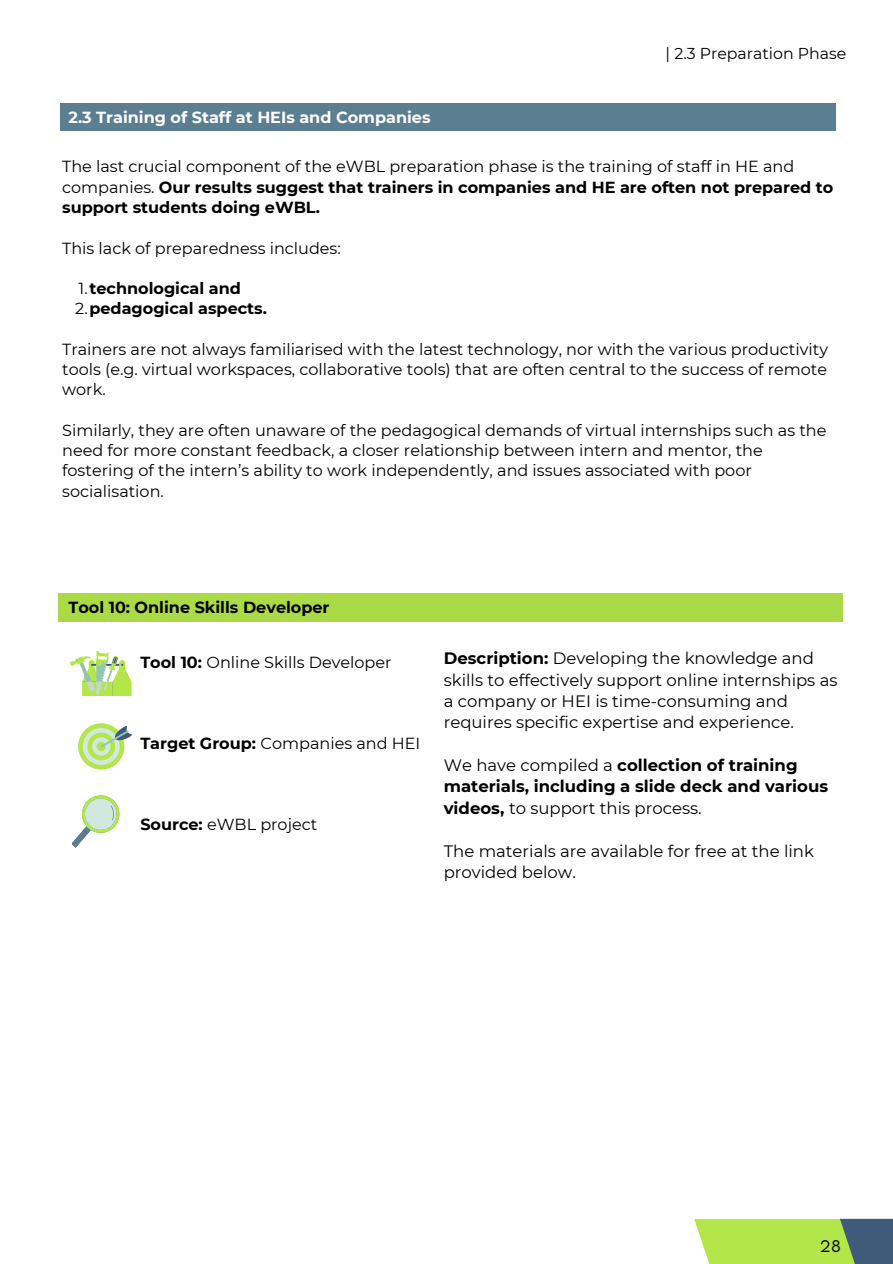
<style>
.page{position:relative;width:893px;height:1264px;background:#fff}
.page>*{position:absolute;margin:0;border:0;box-sizing:border-box;transform-origin:0 0}
.t1{font:16.5px/21.3px "Montserrat";color:#000}
.t2{font:700 16.5px/21.3px "Montserrat";color:#000}
.t3{font:16.05px/20.2px "Montserrat";color:#000;text-align:justify}
.t4{font:700 16.05px/20.2px "Montserrat";color:#000}
.t5{font:700 16.05px "Montserrat";color:#fff}
.t6{font:15.75px "Montserrat";color:#000}
.t7{font:300 15px "LEMONMILK";color:#000}
.s1{font-weight:400}
.s2{font-weight:700}
</style>
<div class="page">
<div style="left:694px;top:1218px;width:198px;height:45px;background:#b3e749"></div>
<svg style="left:839px;top:1218px;width:53px;height:45px;background:#557374"></svg>
<svg style="left:70px;top:651px;width:61px;height:45px"></svg>
<svg style="left:78px;top:723px;width:54px;height:46px"></svg>
<svg style="left:71px;top:795px;width:49px;height:53px"></svg>
<div style="left:58px;top:593px;width:784px;height:29px;background:#aadb46"></div>
<div style="left:60px;top:103px;width:776px;height:27px;background:#5b7e91"></div>
<p class="t5" style="left:69px;top:107px;width:363px">2.3 Training of Staff at HEIs and Companies</p>
<p class="t6" style="left:665px;top:44px;width:182px">| 2.3 Preparation Phase</p>
<p class="t4" style="left:62px;top:157px;width:772px"><span class="s1">The last crucial component of the eWBL preparation phase is the training of staff in HE and companies.</span> Our results suggest that trainers in companies and HE are often not prepared to support students doing eWBL.</p>
<h1 class="t3" style="left:62px;top:238px;width:280px">This lack of preparedness includes:</h1>
<p class="t4" style="left:79px;top:278px;width:164px"><span class="s1">1.</span>technological and</p>
<p class="t4" style="left:75px;top:298px;width:193px"><span class="s1">2.</span>pedagogical aspects.</p>
<p class="t3" style="left:62px;top:339px;width:767px">Trainers are not always familiarised with the latest technology, nor with the various productivity tools (e.g. virtual workspaces, collaborative tools) that are often central to the success of remote work.</p>
<p class="t3" style="left:62px;top:420px;width:765px;text-align:left">Similarly, they are often unaware of the pedagogical demands of virtual internships such as the need for more constant feedback, a closer relationship between intern and mentor, the fostering of the intern’s ability to work independently, and issues associated with poor socialisation.</p>
<p class="t4" style="left:68px;top:597px;width:262px">Tool 10: Online Skills Developer</p>
<h1 class="t3" style="left:140px;top:652px;width:252px"><span class="s2">Tool 10:</span> Online Skills Developer</h1>
<p class="t3" style="left:140px;top:733px;width:281px"><span class="s2">Target Group:</span> Companies and HEI</p>
<p class="t3" style="left:140px;top:814px;width:178px"><span class="s2">Source:</span> eWBL project</p>
<p class="t1" style="left:444px;top:647px;width:395px"><span class="s2">Description:</span> Developing the knowledge and skills to effectively support online internships as a company or HEI is time-consuming and requires specific expertise and experience.</p>
<p class="t2" style="left:444px;top:754px;width:386px"><span class="s1">We have compiled a</span> collection of training materials, including a slide deck and various videos, <span class="s1">to support this process.</span></p>
<p class="t1" style="left:444px;top:840px;width:372px">The materials are available for free at the link provided below.</p>
<p class="t7" style="left:820px;top:1235px;width:22px">28</p>
</div>
